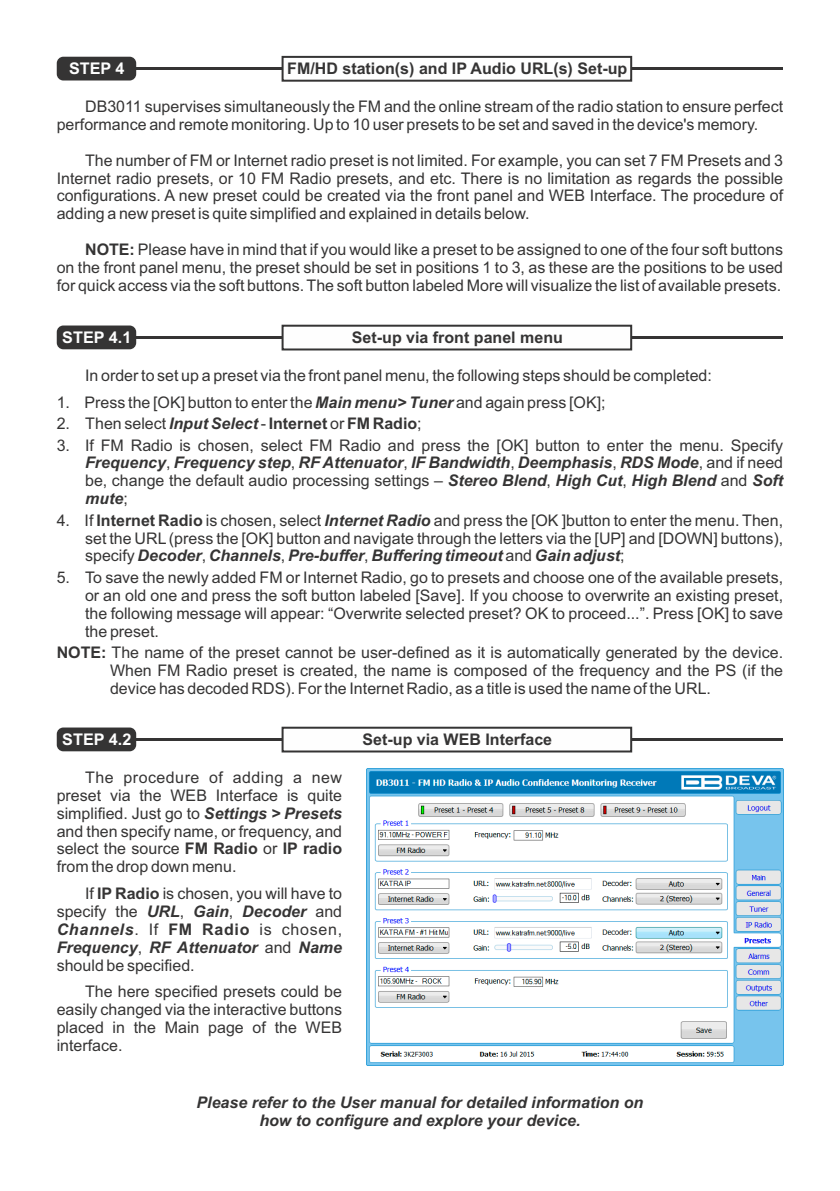
<style>
.page{position:relative;width:840px;height:1191px;background:#fff}
.page>*{position:absolute;margin:0;border:0;box-sizing:border-box;transform-origin:0 0}
.t1{font:16px/17.8px "Arial";color:#353434;text-align:justify}
.t2{font:italic 700 16px/17.8px "Arial";color:#353434;text-align:center}
.t3{font:700 16px "Arial";color:#353434}
.t4{font:700 16px "Arial";color:#fefefe}
.s1{font-weight:700}
.s2{font-weight:700;font-style:italic}
</style>
<div class="page">
<img style="left:366px;top:768px;width:416px;height:297px">
<hr style="left:130px;top:67px;width:652px;height:3px;background:#353434">
<div style="left:57px;top:57px;width:79px;height:23px;background:#353434;border-radius:7px"></div>
<svg style="left:281px;top:55px;width:351px;height:27px"></svg>
<hr style="left:130px;top:336px;width:652px;height:3px;background:#353434">
<div style="left:57px;top:325px;width:79px;height:24px;background:#353434;border-radius:7px"></div>
<svg style="left:281px;top:324px;width:351px;height:27px"></svg>
<hr style="left:130px;top:738px;width:652px;height:3px;background:#353434">
<div style="left:57px;top:727px;width:79px;height:24px;background:#353434;border-radius:7px"></div>
<svg style="left:281px;top:726px;width:351px;height:27px"></svg>
<p class="t4" style="left:69px;top:63px;width:57px">STEP 4</p>
<p class="t3" style="left:287px;top:62px;width:341px">FM/HD station(s) and IP Audio URL(s) Set-up</p>
<p class="t1" style="left:57px;top:99px;width:727px;text-indent:28px">DB3011 supervises simultaneously the FM and the online stream of the radio station to ensure perfect performance and remote monitoring. Up to 10 user presets to be set and saved in the device's memory.</p>
<p class="t1" style="left:57px;top:153px;width:727px;text-indent:28px">The number of FM or Internet radio preset is not limited. For example, you can set 7 FM Presets and 3<br>Internet radio presets, or 10 FM Radio presets, and etc. There is no limitation as regards the possible configurations. A new preset could be created via the front panel and WEB Interface. The procedure of adding a new preset is quite simplified and explained in details below.</p>
<p class="t1" style="left:57px;top:242px;width:727px;text-indent:28px"><span class="s1">NOTE:</span> Please have in mind that if you would like a preset to be assigned to one of the four soft buttons on the front panel menu, the preset should be set in positions 1 to 3, as these are the positions to be used for quick access via the soft buttons. The soft button labeled More will visualize the list of available presets.</p>
<p class="t4" style="left:62px;top:331px;width:70px">STEP 4.1</p>
<p class="t3" style="left:352px;top:331px;width:212px">Set-up via front panel menu</p>
<p class="t1" style="left:85px;top:368px;width:628px">In order to set up a preset via the front panel menu, the following steps should be completed:</p>
<p class="t1" style="left:57px;top:394px;width:550px">1. Press the [OK] button to enter the <span class="s2">Main menu&gt; Tuner</span> and again press [OK];</p>
<p class="t1" style="left:57px;top:416px;width:366px">2. Then select <span class="s2">Input Select</span> - <span class="s1">Internet</span> or <span class="s1">FM Radio</span>;</p>
<p class="t1" style="left:85px;top:437px;width:699px;text-indent:-28px">3. If FM Radio is chosen, select FM Radio and press the [OK] button to enter the menu. Specify <span class="s2">Frequency</span>, <span class="s2">Frequency step</span>, <span class="s2">RF Attenuator</span>, <span class="s2">IF Bandwidth</span>, <span class="s2">Deemphasis</span>, <span class="s2">RDS Mode</span>, and if need be, change the default audio processing settings – <span class="s2">Stereo Blend</span>, <span class="s2">High Cut</span>, <span class="s2">High Blend</span> and <span class="s2">Soft mute</span>;</p>
<p class="t1" style="left:85px;top:512px;width:699px;text-indent:-28px">4. If <span class="s1">Internet Radio</span> is chosen, select <span class="s2">Internet Radio</span> and press the [OK ]button to enter the menu. Then, set the URL (press the [OK] button and navigate through the letters via the [UP] and [DOWN] buttons), specify <span class="s2">Decoder</span>, <span class="s2">Channels</span>, <span class="s2">Pre-buffer</span>, <span class="s2">Buffering timeout</span> and <span class="s2">Gain adjust</span>;</p>
<p class="t1" style="left:85px;top:570px;width:699px;text-indent:-28px">5. To save the newly added FM or Internet Radio, go to presets and choose one of the available presets, or an old one and press the soft button labeled [Save]. If you choose to overwrite an existing preset, the following message will appear: “Overwrite selected preset? OK to proceed...”. Press [OK] to save the preset.</p>
<p class="t1" style="left:110px;top:645px;width:674px;text-indent:-53px"><span class="s1">NOTE:</span> The name of the preset cannot be user-defined as it is automatically generated by the device.<br>When FM Radio preset is created, the name is composed of the frequency and the PS (if the device has decoded RDS). For the Internet Radio, as a title is used the name of the URL.</p>
<p class="t4" style="left:62px;top:733px;width:70px">STEP 4.2</p>
<p class="t3" style="left:362px;top:733px;width:191px">Set-up via WEB Interface</p>
<p class="t1" style="left:57px;top:770px;width:287px;text-indent:28px">The procedure of adding a new preset via the WEB Interface is quite simplified. Just go to <span class="s2">Settings &gt; Presets </span>and then specify name, or frequency, and select the source <span class="s1">FM Radio</span> or <span class="s1">IP radio </span>from the drop down menu.</p>
<p class="t1" style="left:57px;top:886px;width:287px;text-indent:28px">If <span class="s1">IP Radio</span> is chosen, you will have to specify the <span class="s2">URL</span>, <span class="s2">Gain</span>, <span class="s2">Decoder</span> and <span class="s2">Channels</span>. If <span class="s1">FM Radio</span> is chosen, <span class="s2">Frequency</span>, <span class="s2">RF Attenuator</span> and <span class="s2">Name </span>should be specified.</p>
<p class="t1" style="left:57px;top:984px;width:287px;text-indent:28px">The here specified presets could be easily changed via the interactive buttons placed in the Main page of the WEB interface.</p>
<p class="t2" style="left:196px;top:1095px;width:448px">Please refer to the User manual for detailed information on how to configure and explore your device.</p>
</div>
